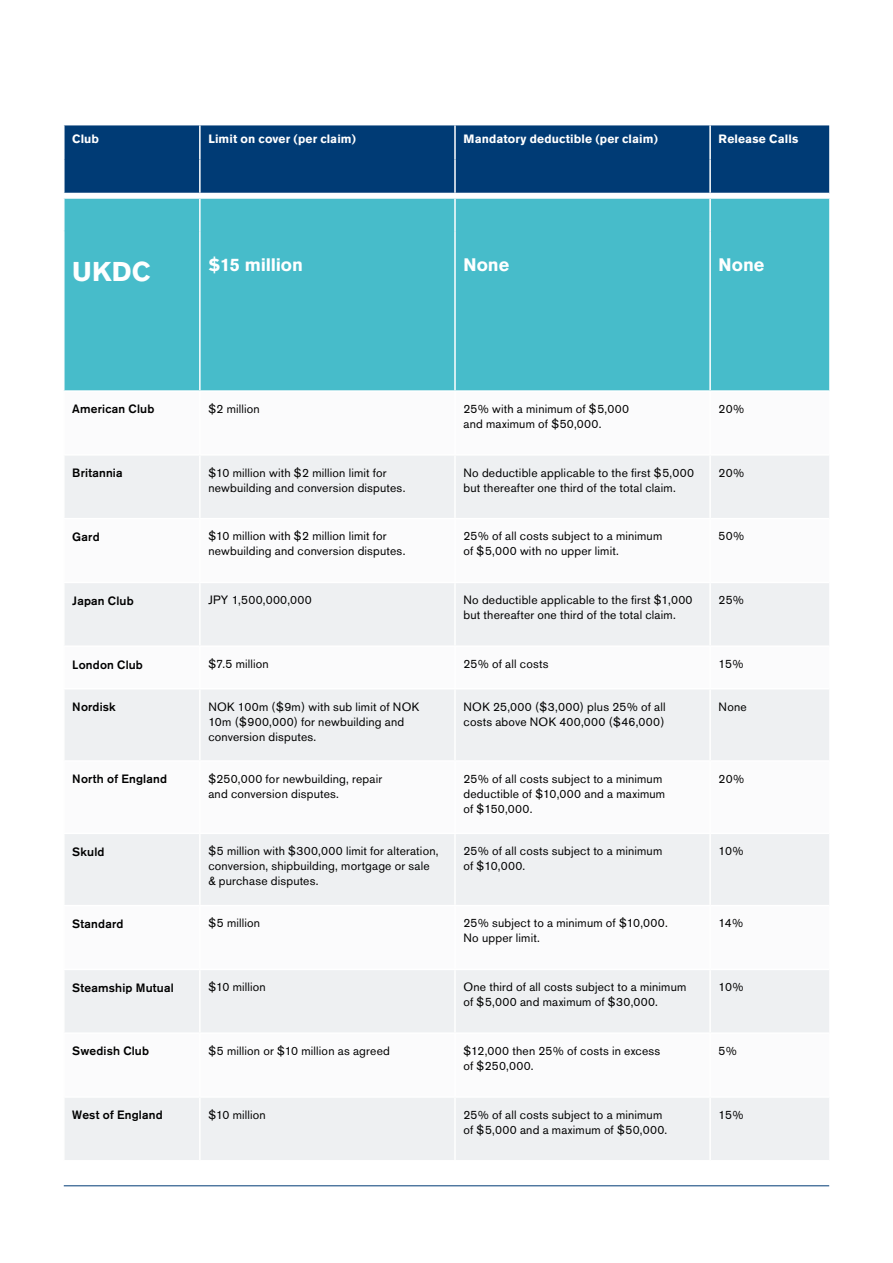
<style>
.page{position:relative;width:893px;height:1263px;background:#fff}
.page>*{position:absolute;margin:0;border:0;box-sizing:border-box;transform-origin:0 0}
.t1{font:700 27px "Akzidenz Grotesk BE";color:#fff}
.t2{font:700 18px "Akzidenz Grotesk BE";letter-spacing:-.005em;color:#fff}
.t3{font:12px/15px "Akzidenz Grotesk BE";letter-spacing:.015em;color:#000}
.t4{font:500 12px "Akzidenz Grotesk BE";letter-spacing:.015em;color:#000}
.t5{font:700 12px "Akzidenz Grotesk BE";letter-spacing:.01em;color:#fff}
</style>
<div class="page">
<div style="left:65px;top:125px;width:764px;height:68px;background:#003b75"></div>
<div style="left:65px;top:199px;width:764px;height:191px;background:#47bcca"></div>
<svg style="left:65px;top:456px;width:764px;height:704px;fill:#eef0f2"></svg>
<hr style="left:199px;top:125px;width:2px;height:34px;background:#fff">
<hr style="left:454px;top:125px;width:2px;height:34px;background:#fff">
<hr style="left:709px;top:125px;width:2px;height:34px;background:#fff">
<hr style="left:199px;top:159px;width:2px;height:34px;background:#fff">
<hr style="left:454px;top:159px;width:2px;height:34px;background:#fff">
<hr style="left:709px;top:159px;width:2px;height:34px;background:#fff">
<hr style="left:199px;top:456px;width:2px;height:62px;background:#fff">
<hr style="left:454px;top:456px;width:2px;height:62px;background:#fff">
<hr style="left:709px;top:456px;width:2px;height:62px;background:#fff">
<hr style="left:64px;top:518px;width:136px;height:1px;background:#fff">
<hr style="left:200px;top:518px;width:255px;height:1px;background:#fff">
<hr style="left:199px;top:519px;width:2px;height:63px;background:#fff">
<hr style="left:455px;top:518px;width:255px;height:1px;background:#fff">
<hr style="left:454px;top:519px;width:2px;height:63px;background:#fff">
<hr style="left:710px;top:518px;width:119px;height:1px;background:#fff">
<hr style="left:709px;top:519px;width:2px;height:63px;background:#fff">
<hr style="left:64px;top:582px;width:136px;height:1px;background:#fff">
<hr style="left:200px;top:582px;width:255px;height:1px;background:#fff">
<hr style="left:199px;top:583px;width:2px;height:62px;background:#fff">
<hr style="left:455px;top:582px;width:255px;height:1px;background:#fff">
<hr style="left:454px;top:583px;width:2px;height:62px;background:#fff">
<hr style="left:710px;top:582px;width:119px;height:1px;background:#fff">
<hr style="left:709px;top:583px;width:2px;height:62px;background:#fff">
<hr style="left:64px;top:645px;width:136px;height:2px;background:#fff">
<hr style="left:200px;top:645px;width:255px;height:2px;background:#fff">
<hr style="left:199px;top:647px;width:2px;height:41px;background:#fff">
<hr style="left:455px;top:645px;width:255px;height:2px;background:#fff">
<hr style="left:454px;top:647px;width:2px;height:41px;background:#fff">
<hr style="left:710px;top:645px;width:119px;height:2px;background:#fff">
<hr style="left:709px;top:647px;width:2px;height:41px;background:#fff">
<hr style="left:64px;top:688px;width:136px;height:1px;background:#fff">
<hr style="left:200px;top:688px;width:255px;height:1px;background:#fff">
<hr style="left:199px;top:689px;width:2px;height:71px;background:#fff">
<hr style="left:455px;top:688px;width:255px;height:1px;background:#fff">
<hr style="left:454px;top:689px;width:2px;height:71px;background:#fff">
<hr style="left:710px;top:688px;width:119px;height:1px;background:#fff">
<hr style="left:709px;top:689px;width:2px;height:71px;background:#fff">
<hr style="left:64px;top:760px;width:136px;height:2px;background:#fff">
<hr style="left:200px;top:760px;width:255px;height:2px;background:#fff">
<hr style="left:199px;top:762px;width:2px;height:70px;background:#fff">
<hr style="left:455px;top:760px;width:255px;height:2px;background:#fff">
<hr style="left:454px;top:762px;width:2px;height:70px;background:#fff">
<hr style="left:710px;top:760px;width:119px;height:2px;background:#fff">
<hr style="left:709px;top:762px;width:2px;height:70px;background:#fff">
<hr style="left:64px;top:832px;width:136px;height:2px;background:#fff">
<hr style="left:200px;top:832px;width:255px;height:2px;background:#fff">
<hr style="left:199px;top:834px;width:2px;height:71px;background:#fff">
<hr style="left:455px;top:832px;width:255px;height:2px;background:#fff">
<hr style="left:454px;top:834px;width:2px;height:71px;background:#fff">
<hr style="left:710px;top:832px;width:119px;height:2px;background:#fff">
<hr style="left:709px;top:834px;width:2px;height:71px;background:#fff">
<hr style="left:64px;top:905px;width:136px;height:1px;background:#fff">
<hr style="left:200px;top:905px;width:255px;height:1px;background:#fff">
<hr style="left:199px;top:906px;width:2px;height:63px;background:#fff">
<hr style="left:455px;top:905px;width:255px;height:1px;background:#fff">
<hr style="left:454px;top:906px;width:2px;height:63px;background:#fff">
<hr style="left:710px;top:905px;width:119px;height:1px;background:#fff">
<hr style="left:709px;top:906px;width:2px;height:63px;background:#fff">
<hr style="left:64px;top:969px;width:136px;height:1px;background:#fff">
<hr style="left:200px;top:969px;width:255px;height:1px;background:#fff">
<hr style="left:199px;top:970px;width:2px;height:62px;background:#fff">
<hr style="left:455px;top:969px;width:255px;height:1px;background:#fff">
<hr style="left:454px;top:970px;width:2px;height:62px;background:#fff">
<hr style="left:710px;top:969px;width:119px;height:1px;background:#fff">
<hr style="left:709px;top:970px;width:2px;height:62px;background:#fff">
<hr style="left:64px;top:1032px;width:136px;height:2px;background:#fff">
<hr style="left:200px;top:1032px;width:255px;height:2px;background:#fff">
<hr style="left:199px;top:1034px;width:2px;height:62px;background:#fff">
<hr style="left:455px;top:1032px;width:255px;height:2px;background:#fff">
<hr style="left:454px;top:1034px;width:2px;height:62px;background:#fff">
<hr style="left:710px;top:1032px;width:119px;height:2px;background:#fff">
<hr style="left:709px;top:1034px;width:2px;height:62px;background:#fff">
<hr style="left:64px;top:1096px;width:136px;height:2px;background:#fff">
<hr style="left:200px;top:1096px;width:255px;height:2px;background:#fff">
<hr style="left:199px;top:1098px;width:2px;height:62px;background:#fff">
<hr style="left:455px;top:1096px;width:255px;height:2px;background:#fff">
<hr style="left:454px;top:1098px;width:2px;height:62px;background:#fff">
<hr style="left:710px;top:1096px;width:119px;height:2px;background:#fff">
<hr style="left:709px;top:1098px;width:2px;height:62px;background:#fff">
<hr style="left:199px;top:199px;width:2px;height:32px;background:#fff">
<hr style="left:454px;top:199px;width:2px;height:32px;background:#fff">
<hr style="left:709px;top:199px;width:2px;height:32px;background:#fff">
<hr style="left:199px;top:231px;width:2px;height:159px;background:#fff">
<hr style="left:454px;top:231px;width:2px;height:159px;background:#fff">
<hr style="left:709px;top:231px;width:2px;height:159px;background:#fff">
<hr style="left:64px;top:1185px;width:765px;height:1px;background:#003b75">
<p class="t5" style="left:72px;top:132px;width:28px">Club</p>
<p class="t5" style="left:208px;top:132px;width:149px">Limit on cover (per claim)</p>
<p class="t5" style="left:463px;top:132px;width:196px">Mandatory deductible (per claim)</p>
<p class="t5" style="left:719px;top:132px;width:81px">Release Calls</p>
<h1 class="t1" style="left:72px;top:256px;width:80px">UKDC</h1>
<h2 class="t2" style="left:208px;top:254px;width:96px">$15 million</h2>
<h2 class="t2" style="left:463px;top:254px;width:47px">None</h2>
<h2 class="t2" style="left:719px;top:254px;width:47px">None</h2>
<p class="t4" style="left:72px;top:402px;width:84px">American Club</p>
<p class="t3" style="left:208px;top:401px;width:53px">$2 million</p>
<p class="t3" style="left:463px;top:401px;width:167px">25% with a minimum of $5,000 and maximum of $50,000.</p>
<p class="t3" style="left:719px;top:401px;width:27px">20%</p>
<p class="t4" style="left:72px;top:466px;width:52px">Britannia</p>
<p class="t3" style="left:208px;top:465px;width:199px">$10 million with $2 million limit for newbuilding and conversion disputes.</p>
<p class="t3" style="left:463px;top:465px;width:232px">No deductible applicable to the first $5,000 but thereafter one third of the total claim.</p>
<p class="t3" style="left:719px;top:465px;width:27px">20%</p>
<p class="t4" style="left:72px;top:529px;width:29px">Gard</p>
<p class="t3" style="left:208px;top:529px;width:199px">$10 million with $2 million limit for newbuilding and conversion disputes.</p>
<p class="t3" style="left:463px;top:529px;width:200px">25% of all costs subject to a minimum of $5,000 with no upper limit.</p>
<p class="t3" style="left:719px;top:529px;width:27px">50%</p>
<p class="t4" style="left:72px;top:593px;width:63px">Japan Club</p>
<p class="t3" style="left:208px;top:592px;width:105px">JPY 1,500,000,000</p>
<p class="t3" style="left:463px;top:592px;width:231px">No deductible applicable to the first $1,000 but thereafter one third of the total claim.</p>
<p class="t3" style="left:719px;top:592px;width:27px">25%</p>
<p class="t4" style="left:72px;top:657px;width:72px">London Club</p>
<p class="t3" style="left:208px;top:656px;width:62px">$7.5 million</p>
<p class="t3" style="left:463px;top:656px;width:87px">25% of all costs</p>
<p class="t3" style="left:719px;top:656px;width:26px">15%</p>
<p class="t4" style="left:72px;top:699px;width:45px">Nordisk</p>
<p class="t3" style="left:208px;top:699px;width:212px">NOK 100m ($9m) with sub limit of NOK<br>10m ($900,000) for newbuilding and conversion disputes.</p>
<p class="t3" style="left:463px;top:699px;width:204px">NOK 25,000 ($3,000) plus 25% of all costs above NOK 400,000 ($46,000)</p>
<p class="t3" style="left:719px;top:699px;width:30px">None</p>
<p class="t4" style="left:72px;top:772px;width:96px">North of England</p>
<p class="t3" style="left:208px;top:771px;width:175px">$250,000 for newbuilding, repair and conversion disputes.</p>
<p class="t3" style="left:463px;top:771px;width:203px">25% of all costs subject to a minimum deductible of $10,000 and a maximum of $150,000.</p>
<p class="t3" style="left:719px;top:771px;width:27px">20%</p>
<p class="t4" style="left:72px;top:844px;width:34px">Skuld</p>
<p class="t3" style="left:208px;top:843px;width:232px">$5 million with $300,000 limit for alteration, conversion, shipbuilding, mortgage or sale &amp; purchase disputes.</p>
<p class="t3" style="left:463px;top:843px;width:200px">25% of all costs subject to a minimum of $10,000.</p>
<p class="t3" style="left:719px;top:843px;width:27px">10%</p>
<p class="t4" style="left:72px;top:916px;width:53px">Standard</p>
<p class="t3" style="left:208px;top:916px;width:53px">$5 million</p>
<p class="t3" style="left:463px;top:916px;width:206px">25% subject to a minimum of $10,000.<br>No upper limit.</p>
<p class="t3" style="left:719px;top:916px;width:26px">14%</p>
<p class="t4" style="left:72px;top:980px;width:103px">Steamship Mutual</p>
<p class="t3" style="left:208px;top:979px;width:59px">$10 million</p>
<p class="t3" style="left:463px;top:979px;width:224px">One third of all costs subject to a minimum of $5,000 and maximum of $30,000.</p>
<p class="t3" style="left:719px;top:979px;width:27px">10%</p>
<p class="t4" style="left:72px;top:1044px;width:78px">Swedish Club</p>
<p class="t3" style="left:208px;top:1043px;width:183px">$5 million or $10 million as agreed</p>
<p class="t3" style="left:463px;top:1043px;width:198px">$12,000 then 25% of costs in excess of $250,000.</p>
<p class="t3" style="left:719px;top:1043px;width:20px">5%</p>
<p class="t4" style="left:72px;top:1108px;width:92px">West of England</p>
<p class="t3" style="left:208px;top:1107px;width:59px">$10 million</p>
<p class="t3" style="left:463px;top:1107px;width:205px">25% of all costs subject to a minimum of $5,000 and a maximum of $50,000.</p>
<p class="t3" style="left:719px;top:1107px;width:26px">15%</p>
</div>
